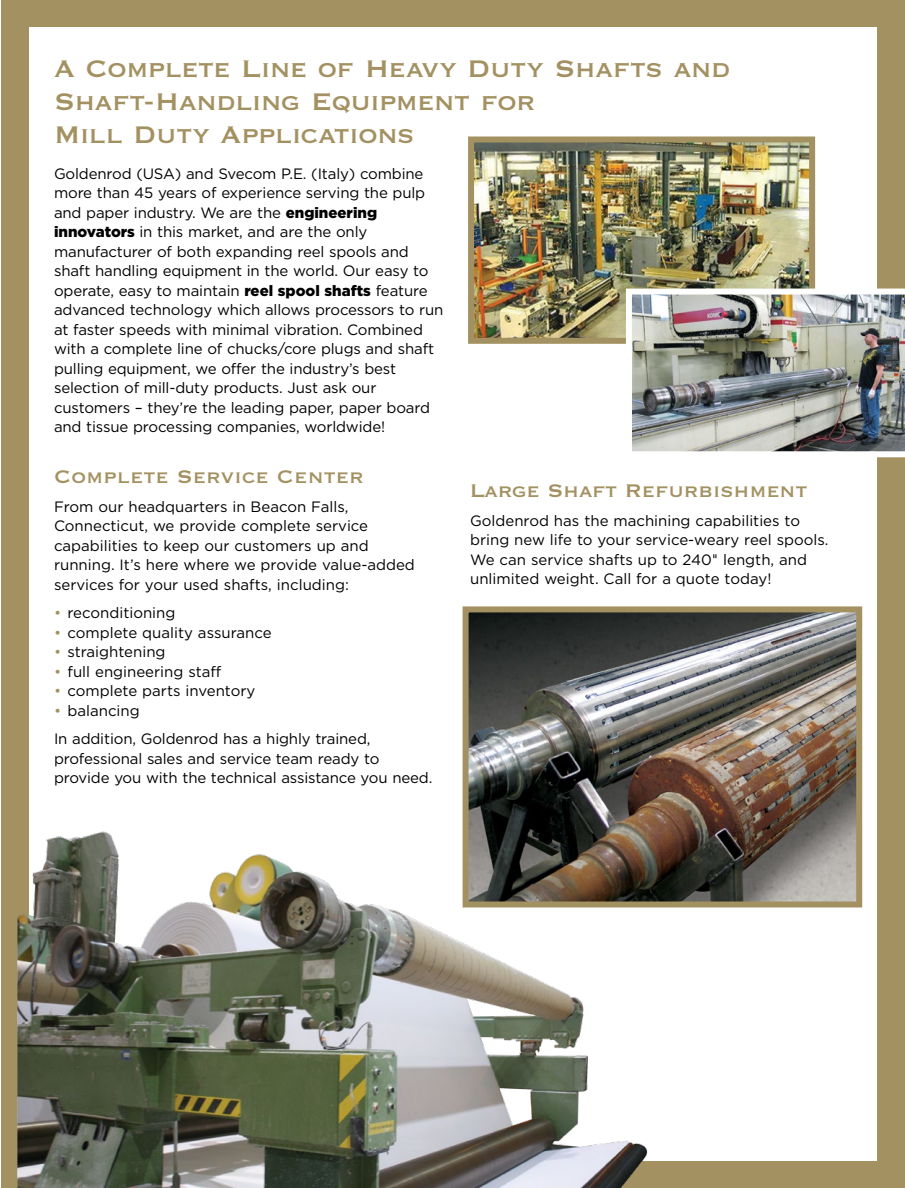
<style>
.page{position:relative;width:905px;height:1188px;background:#fff}
.page>*{position:absolute;margin:0;border:0;box-sizing:border-box;transform-origin:0 0}
.t1{font:31.5px/33px "Copperplate Gothic Std 31 BC";letter-spacing:-.02em;color:#a39161}
.t2{font:24px "Copperplate Gothic Std 31 BC";letter-spacing:-.01em;color:#a39161}
.t3{font:15px/19.5px "Gotham HTF";letter-spacing:-.01em;color:#000}
.s1{font-weight:900}
.s2{color:#a39161}
.s3{font-family:"Helvetica Neue LT Std"}
</style>
<div class="page">
<img style="left:469px;top:613px;width:386px;height:288px">
<div style="left:462px;top:606px;width:400px;height:302px;border:6px solid #a39161"></div>
<div style="left:878px;top:0;width:26px;height:1188px;background:#a39161"></div>
<div style="left:2px;top:0;width:26px;height:1188px;background:#a39161"></div>
<div style="left:4px;top:0;width:900px;height:27px;background:#a39161"></div>
<div style="left:3px;top:1161px;width:901px;height:27px;background:#a39161"></div>
<img style="left:17px;top:795px;width:632px;height:393px">
<img style="left:475px;top:143px;width:333px;height:194px">
<div style="left:468px;top:136px;width:347px;height:208px;border:6px solid #a39161"></div>
<img style="left:626px;top:289px;width:278px;height:168px">
<h1 class="t1" style="left:54px;top:52px;width:677px">A Complete Line of Heavy Duty Shafts and<br>Shaft-Handling Equipment for<br>Mill Duty Applications</h1>
<p class="t3" style="left:54px;top:164px;width:391px">Goldenrod (USA) and Svecom P.E. (Italy) combine more than 45 years of experience serving the pulp and paper industry. We are the <span class="s1">engineering innovators</span> in this market, and are the only manufacturer of both expanding reel spools and shaft handling equipment in the world. Our easy to operate, easy to maintain <span class="s1">reel spool shafts</span> feature advanced technology which allows processors to run at faster speeds with minimal vibration. Combined with a complete line of chucks/core plugs and shaft pulling equipment, we offer the industry’s best selection of mill-duty products. Just ask our customers – they’re the leading paper, paper board and tissue processing companies, worldwide!</p>
<h2 class="t2" style="left:54px;top:465px;width:311px">Complete Service Center</h2>
<p class="t3" style="left:54px;top:497px;width:362px">From our headquarters in Beacon Falls, Connecticut, we provide complete service capabilities to keep our customers up and running. It’s here where we provide value-added services for your used shafts, including:</p>
<p class="t3" style="left:54px;top:603px;width:123px"><span class="s2">•</span> reconditioning</p>
<p class="t3" style="left:54px;top:623px;width:219px"><span class="s2">•</span> complete quality assurance</p>
<p class="t3" style="left:54px;top:642px;width:113px"><span class="s2">•</span> straightening</p>
<p class="t3" style="left:54px;top:662px;width:169px"><span class="s2">•</span> full engineering staff</p>
<p class="t3" style="left:54px;top:681px;width:203px"><span class="s2">•</span> complete parts inventory</p>
<p class="t3" style="left:54px;top:696px;width:318px;line-height:28.5px"><span class="s2">•</span> balancing<br>In addition, Goldenrod has a highly trained,</p>
<p class="t3" style="left:54px;top:749px;width:380px">professional sales and service team ready to provide you with the technical assistance you need.</p>
<h2 class="t2" style="left:470px;top:479px;width:339px">Large Shaft Refurbishment</h2>
<p class="t3" style="left:470px;top:511px;width:360px">Goldenrod has the machining capabilities to bring new life to your service-weary reel spools.<br>We can service shafts up to 240<span class="s3">"</span> length, and unlimited weight. Call for a quote today!</p>
</div>
